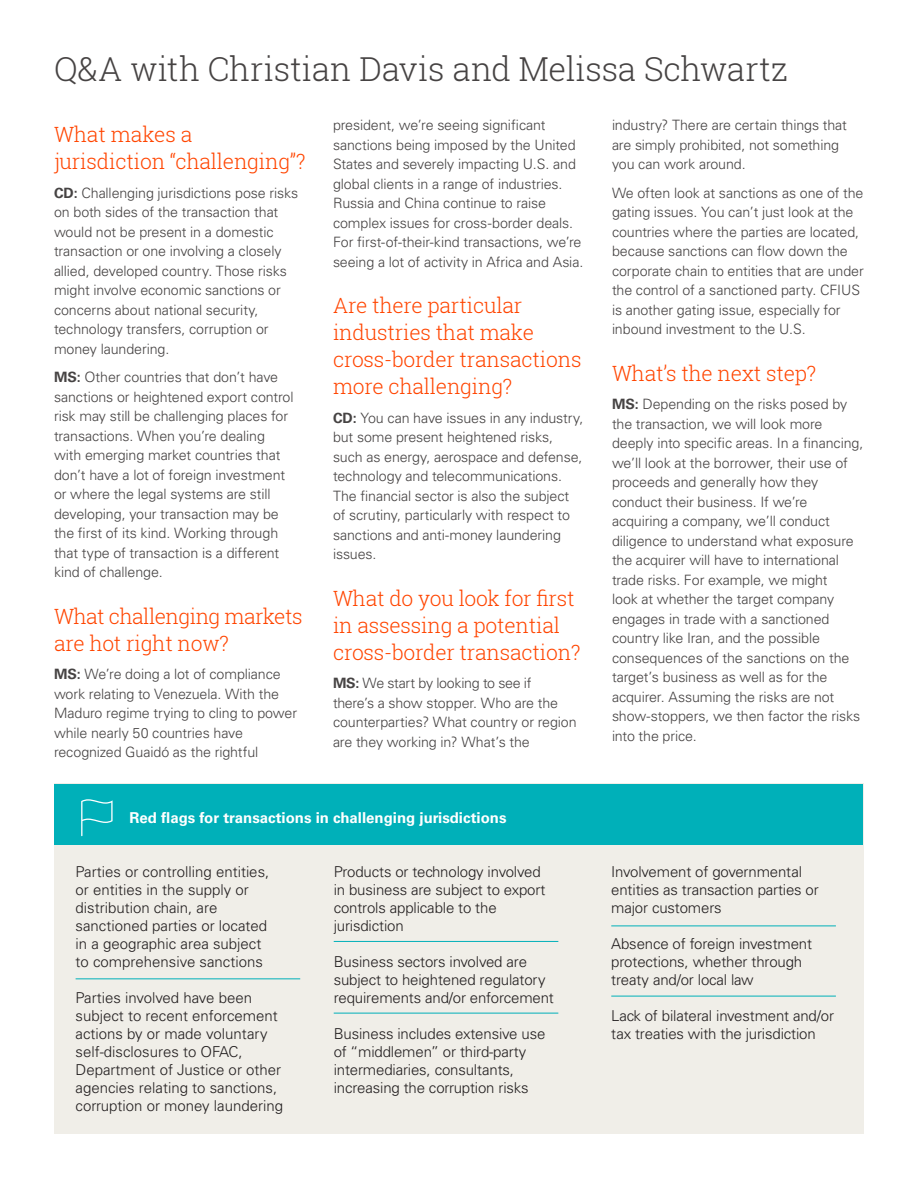
<style>
.page{position:relative;width:918px;height:1188px;background:#fff}
.page>*{position:absolute;margin:0;border:0;box-sizing:border-box;transform-origin:0 0}
.t1{font:300 33px "Roboto Slab";letter-spacing:-.01em;color:#464343}
.t2{font:300 21px/27px "Roboto Slab";letter-spacing:-.01em;color:#ff4500}
.t3{font:300 15px/18px "Univers LT Std";letter-spacing:-.01em;color:#231f20}
.t4{font:700 15px "Univers LT Std";color:#fff}
.t5{font:300 14.25px/19.5px "Univers LT Std";letter-spacing:-.01em;color:#464343}
.s1{font-weight:700}
</style>
<div class="page">
<div style="left:54px;top:783px;width:810px;height:351px;background:#f0eee8"></div>
<hr style="left:76px;top:978px;width:224px;height:1px;background:#00b0b9">
<hr style="left:334px;top:941px;width:224px;height:1px;background:#00b0b9">
<hr style="left:611px;top:926px;width:225px;height:1px;background:#00b0b9">
<hr style="left:611px;top:996px;width:225px;height:1px;background:#00b0b9">
<hr style="left:334px;top:1013px;width:224px;height:1px;background:#00b0b9">
<div style="left:55px;top:784px;width:808px;height:61px;background:#00b0b9"></div>
<svg style="left:81px;top:799px;width:32px;height:37px"></svg>
<p class="t1" style="left:54px;top:46px;width:736px">Q&amp;A with Christian Davis and Melissa Schwartz</p>
<p class="t2" style="left:54px;top:120px;width:253px">What makes a jurisdiction “challenging”?</p>
<p class="t5" style="left:54px;top:183px;width:246px"><span class="s1">CD:</span> Challenging jurisdictions pose risks on both sides of the transaction that would not be present in a domestic transaction or one involving a closely allied, developed country. Those risks might involve economic sanctions or concerns about national security, technology transfers, corruption or money laundering.</p>
<p class="t5" style="left:54px;top:367px;width:241px"><span class="s1">MS:</span> Other countries that don’t have sanctions or heightened export control risk may still be challenging places for transactions. When you’re dealing with emerging market countries that don’t have a lot of foreign investment or where the legal systems are still developing, your transaction may be the first of its kind. Working through that type of transaction is a different kind of challenge.</p>
<p class="t2" style="left:54px;top:602px;width:250px">What challenging markets are hot right now?</p>
<p class="t5" style="left:54px;top:664px;width:245px"><span class="s1">MS:</span> We’re doing a lot of compliance work relating to Venezuela. With the Maduro regime trying to cling to power while nearly 50 countries have recognized Guaidó as the rightful</p>
<p class="t5" style="left:333px;top:116px;width:252px">president, we’re seeing significant sanctions being imposed by the United States and severely impacting U.S. and global clients in a range of industries.<br>Russia and China continue to raise complex issues for cross-border deals.<br>For first-of-their-kind transactions, we’re seeing a lot of activity in Africa and Asia.</p>
<p class="t2" style="left:333px;top:292px;width:250px">Are there particular industries that make cross-border transactions more challenging?</p>
<p class="t5" style="left:333px;top:408px;width:252px"><span class="s1">CD:</span> You can have issues in any industry, but some present heightened risks, such as energy, aerospace and defense, technology and telecommunications.<br>The financial sector is also the subject of scrutiny, particularly with respect to sanctions and anti-money laundering issues.</p>
<p class="t2" style="left:333px;top:584px;width:249px">What do you look for first in assessing a potential cross-border transaction?</p>
<p class="t5" style="left:333px;top:674px;width:245px"><span class="s1">MS:</span> We start by looking to see if<br>there’s a show stopper. Who are the counterparties? What country or region are they working in? What’s the</p>
<p class="t4" style="left:130px;top:809px;width:378px">Red flags for transactions in challenging jurisdictions</p>
<p class="t3" style="left:76px;top:863px;width:195px">Parties or controlling entities, or entities in the supply or distribution chain, are sanctioned parties or located in a geographic area subject to comprehensive sanctions</p>
<p class="t3" style="left:76px;top:989px;width:209px">Parties involved have been subject to recent enforcement actions by or made voluntary self-disclosures to OFAC,<br>Department of Justice or other agencies relating to sanctions, corruption or money laundering</p>
<p class="t3" style="left:334px;top:863px;width:213px">Products or technology involved in business are subject to export controls applicable to the jurisdiction</p>
<p class="t3" style="left:334px;top:953px;width:222px">Business sectors involved are subject to heightened regulatory requirements and/or enforcement</p>
<p class="t3" style="left:334px;top:1025px;width:213px">Business includes extensive use of “middlemen” or third-party intermediaries, consultants, increasing the corruption risks</p>
<p class="t5" style="left:612px;top:116px;width:237px">industry? There are certain things that are simply prohibited, not something you can work around.</p>
<p class="t5" style="left:612px;top:183px;width:253px">We often look at sanctions as one of the gating issues. You can’t just look at the countries where the parties are located, because sanctions can flow down the corporate chain to entities that are under the control of a sanctioned party. CFIUS is another gating issue, especially for inbound investment to the U.S.</p>
<p class="t2" style="left:612px;top:359px;width:206px">What’s the next step?</p>
<p class="t5" style="left:612px;top:395px;width:253px"><span class="s1">MS:</span> Depending on the risks posed by the transaction, we will look more deeply into specific areas. In a financing, we’ll look at the borrower, their use of proceeds and generally how they conduct their business. If we’re acquiring a company, we’ll conduct diligence to understand what exposure the acquirer will have to international trade risks. For example, we might<br>look at whether the target company engages in trade with a sanctioned country like Iran, and the possible consequences of the sanctions on the target’s business as well as for the acquirer. Assuming the risks are not show-stoppers, we then factor the risks into the price.</p>
<p class="t3" style="left:611px;top:863px;width:209px">Involvement of governmental entities as transaction parties or major customers</p>
<p class="t3" style="left:611px;top:935px;width:202px">Absence of foreign investment protections, whether through treaty and/or local law</p>
<p class="t3" style="left:611px;top:1007px;width:224px">Lack of bilateral investment and/or tax treaties with the jurisdiction</p>
</div>
